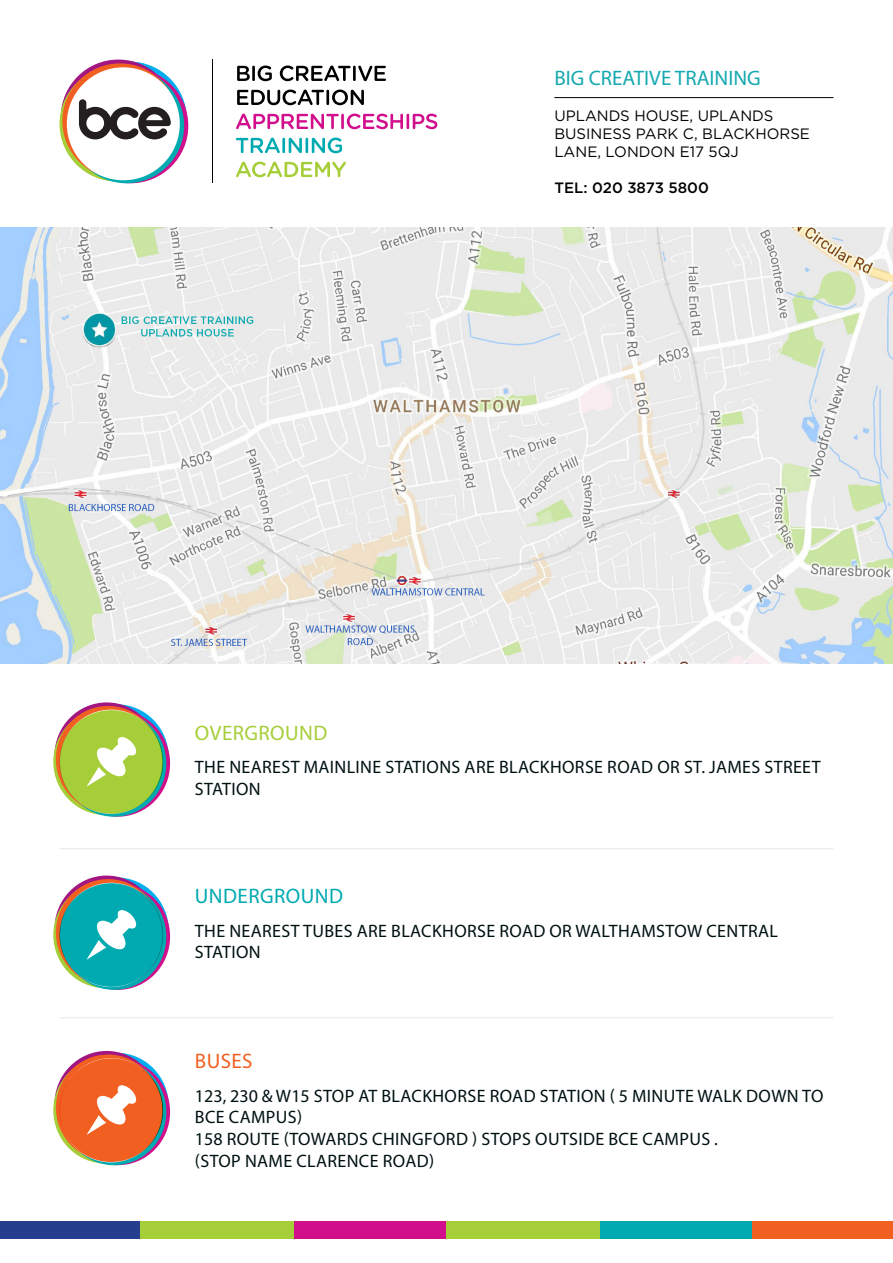
<style>
.page{position:relative;width:893px;height:1263px;background:#fff}
.page>*{position:absolute;margin:0;border:0;box-sizing:border-box;transform-origin:0 0}
.t1{font:21px "Myriad Pro";color:#16a9af}
.t2{font:21px "Myriad Pro";letter-spacing:.02em;color:#00aab0}
.t3{font:21px "Myriad Pro";letter-spacing:.02em;color:#a6ce39}
.t4{font:21px "Myriad Pro";letter-spacing:.02em;color:#f26021}
.t5{font:18px/21.6px "Myriad Pro";letter-spacing:.02em;color:#001112}
.t6{font:15px/18px "Gotham HTF";color:#000}
.t7{font:500 15px "Gotham HTF";color:#000}
</style>
<div class="page">
<div style="left:0;top:1221px;width:140px;height:18px;background:#253f8e"></div>
<div style="left:293px;top:1221px;width:153px;height:18px;background:#d10f8c"></div>
<div style="left:600px;top:1221px;width:153px;height:18px;background:#00aab0"></div>
<div style="left:140px;top:1221px;width:153px;height:18px;background:#a6ce39"></div>
<div style="left:446px;top:1221px;width:154px;height:18px;background:#a6ce39"></div>
<div style="left:753px;top:1221px;width:140px;height:18px;background:#f26021"></div>
<svg style="left:237px;top:66px;width:13px;height:15px"></svg>
<hr style="left:252px;top:66px;width:3px;height:15px;background:#000">
<svg style="left:258px;top:66px;width:14px;height:15px"></svg>
<svg style="left:280px;top:66px;width:71px;height:15px"></svg>
<hr style="left:353px;top:66px;width:3px;height:15px;background:#000">
<svg style="left:358px;top:66px;width:28px;height:15px"></svg>
<svg style="left:237px;top:90px;width:87px;height:15px"></svg>
<hr style="left:326px;top:90px;width:3px;height:15px;background:#000">
<svg style="left:332px;top:90px;width:32px;height:15px"></svg>
<svg style="left:236px;top:114px;width:103px;height:15px"></svg>
<hr style="left:341px;top:114px;width:3px;height:15px;background:#d10f8c">
<svg style="left:347px;top:114px;width:90px;height:15px"></svg>
<svg style="left:236px;top:138px;width:44px;height:15px"></svg>
<hr style="left:282px;top:138px;width:3px;height:15px;background:#00aab0">
<svg style="left:289px;top:138px;width:13px;height:15px"></svg>
<hr style="left:305px;top:138px;width:3px;height:15px;background:#00aab0">
<svg style="left:312px;top:138px;width:30px;height:15px"></svg>
<svg style="left:236px;top:162px;width:110px;height:15px"></svg>
<hr style="left:212px;top:60px;width:1px;height:123px;background:#000">
<svg style="left:61px;top:60px;width:115px;height:115px"></svg>
<svg style="left:73px;top:68px;width:115px;height:115px"></svg>
<svg style="left:69px;top:68px;width:115px;height:115px"></svg>
<svg style="left:62px;top:63px;width:116px;height:116px"></svg>
<div style="left:67px;top:67px;width:113px;height:113px;background:#fff;border-radius:50%"></div>
<svg style="left:79px;top:99px;width:92px;height:40px"></svg>
<hr style="left:554px;top:97px;width:279px;height:1px;background:#000">
<hr style="left:60px;top:848px;width:773px;height:1px;background:#e6e7e9">
<hr style="left:60px;top:1017px;width:773px;height:1px;background:#e6e7e9">
<img style="left:0;top:227px;width:893px;height:437px">
<svg style="left:60px;top:884px;width:103px;height:103px"></svg>
<svg style="left:60px;top:1058px;width:103px;height:104px"></svg>
<svg style="left:54px;top:702px;width:105px;height:107px"></svg>
<svg style="left:66px;top:710px;width:104px;height:107px"></svg>
<svg style="left:53px;top:709px;width:105px;height:106px"></svg>
<svg style="left:62px;top:710px;width:104px;height:107px"></svg>
<svg style="left:56px;top:706px;width:104px;height:106px"></svg>
<svg style="left:60px;top:710px;width:102px;height:104px;background:#b0d350"></svg>
<svg style="left:54px;top:875px;width:105px;height:107px"></svg>
<svg style="left:66px;top:883px;width:104px;height:107px"></svg>
<svg style="left:53px;top:882px;width:105px;height:106px"></svg>
<svg style="left:62px;top:883px;width:104px;height:107px"></svg>
<svg style="left:56px;top:879px;width:104px;height:106px"></svg>
<svg style="left:60px;top:883px;width:102px;height:104px;background:#1eb3b9"></svg>
<svg style="left:54px;top:1051px;width:105px;height:106px"></svg>
<svg style="left:66px;top:1059px;width:104px;height:106px"></svg>
<svg style="left:53px;top:1057px;width:105px;height:106px"></svg>
<svg style="left:62px;top:1059px;width:104px;height:106px"></svg>
<svg style="left:56px;top:1054px;width:104px;height:107px"></svg>
<svg style="left:60px;top:1058px;width:102px;height:104px;background:#f3723b"></svg>
<p class="t1" style="left:554px;top:65px;width:208px">BIG CREATIVE TRAINING</p>
<p class="t3" style="left:195px;top:719px;width:134px">OVERGROUND</p>
<p class="t6" style="left:554px;top:106px;width:257px">UPLANDS HOUSE, UPLANDS<br>BUSINESS PARK C, BLACKHORSE<br>LANE, LONDON E17 5QJ</p>
<p class="t7" style="left:554px;top:179px;width:156px">TEL: 020 3873 5800</p>
<p class="t5" style="left:195px;top:756px;width:627px">THE NEAREST MAINLINE STATIONS ARE BLACKHORSE ROAD OR ST. JAMES STREET<br>STATION</p>
<p class="t2" style="left:195px;top:883px;width:150px">UNDERGROUND</p>
<p class="t5" style="left:195px;top:919px;width:585px">THE NEAREST TUBES ARE BLACKHORSE ROAD OR WALTHAMSTOW CENTRAL<br>STATION</p>
<p class="t4" style="left:195px;top:1048px;width:59px">BUSES</p>
<p class="t5" style="left:195px;top:1085px;width:630px">123, 230 &amp; W15 STOP AT BLACKHORSE ROAD STATION ( 5 MINUTE WALK DOWN TO<br>BCE CAMPUS)</p>
<p class="t5" style="left:195px;top:1128px;width:525px">158 ROUTE (TOWARDS CHINGFORD ) STOPS OUTSIDE BCE CAMPUS .</p>
<p class="t5" style="left:195px;top:1149px;width:241px">(STOP NAME CLARENCE ROAD)</p>
</div>
